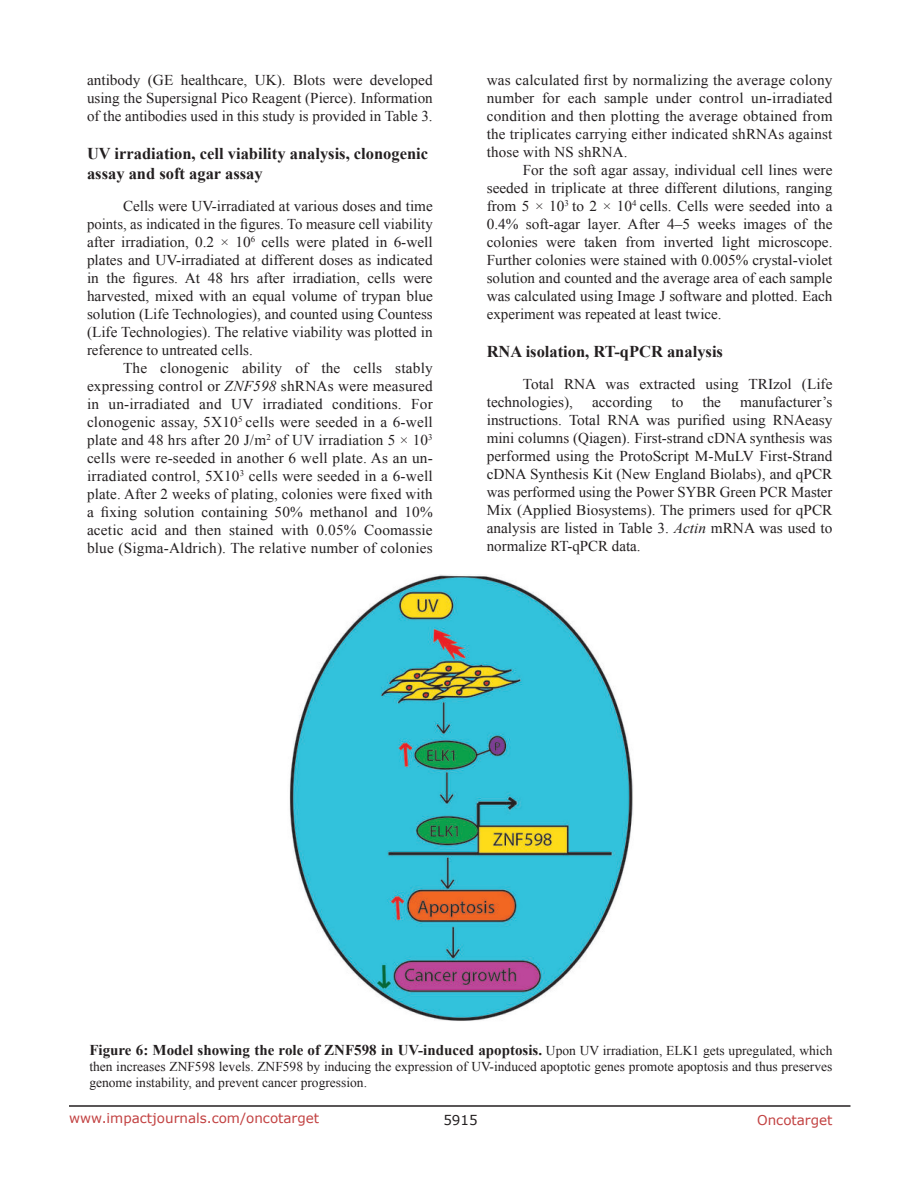
<style>
.page{position:relative;width:918px;height:1188px;background:#fff}
.page>*{position:absolute;margin:0;border:0;box-sizing:border-box;transform-origin:0 0}
.SubHeading{font:700 16.5px/19.8px "Times New Roman";color:#231f20}
.BodyText{font:15px/18px "Times New Roman";color:#231f20;text-align:justify}
.Figuretrx{font:700 15px "Times New Roman";color:#231f20}
.Figuretrx-2{font:13.5px/16.2px "Times New Roman";color:#231f20}
.t1{font:13.5px "Verdana";color:#c24141}
.t2{font:13.5px "Verdana";color:#231f20}
.s1{font-style:italic}
.s2{font-weight:400;font-size:13.5px}
</style>
<div class="page">
<hr style="left:69px;top:1105px;width:781px;height:2px;background:#231f20">
<img style="left:289px;top:574px;width:344px;height:447px">
<p class="BodyText" style="left:87px;top:71px;width:347px">antibody (GE healthcare, UK). Blots were developed using the Supersignal Pico Reagent (Pierce). Information of the antibodies used in this study is provided in Table 3.</p>
<p class="SubHeading" style="left:87px;top:143px;width:343px">UV irradiation, cell viability analysis, clonogenic assay and soft agar assay</p>
<p class="BodyText" style="left:87px;top:196px;width:347px;text-indent:36px">Cells were UV-irradiated at various doses and time points, as indicated in the figures. To measure cell viability after irradiation, 0.2 × 10<sup>6</sup> cells were plated in 6-well plates and UV-irradiated at different doses as indicated in the figures. At 48 hrs after irradiation, cells were harvested, mixed with an equal volume of trypan blue solution (Life Technologies), and counted using Countess (Life Technologies). The relative viability was plotted in reference to untreated cells.</p>
<p class="BodyText" style="left:87px;top:358px;width:347px;text-indent:36px">The clonogenic ability of the cells stably expressing control or <span class="s1">ZNF598</span> shRNAs were measured in un-irradiated and UV irradiated conditions. For clonogenic assay, 5X10<sup>5</sup> cells were seeded in a 6-well plate and 48 hrs after 20 J/m<sup>2</sup> of UV irradiation 5 × 10<sup>3 </sup>cells were re-seeded in another 6 well plate. As an un&shy;irradiated control, 5X10<sup>3</sup> cells were seeded in a 6-well plate. After 2 weeks of plating, colonies were fixed with a fixing solution containing 50% methanol and 10% acetic acid and then stained with 0.05% Coomassie blue (Sigma-Aldrich). The relative number of colonies</p>
<p class="BodyText" style="left:487px;top:71px;width:347px">was calculated first by normalizing the average colony number for each sample under control un-irradiated condition and then plotting the average obtained from the triplicates carrying either indicated shRNAs against those with NS shRNA.</p>
<p class="BodyText" style="left:487px;top:161px;width:347px;text-indent:36px">For the soft agar assay, individual cell lines were seeded in triplicate at three different dilutions, ranging from 5 × 10<sup>3</sup> to 2 × 10<sup>4</sup> cells. Cells were seeded into a 0.4% soft-agar layer. After 4–5 weeks images of the colonies were taken from inverted light microscope.<br>Further colonies were stained with 0.005% crystal-violet solution and counted and the average area of each sample was calculated using Image J software and plotted. Each experiment was repeated at least twice.</p>
<p class="SubHeading" style="left:487px;top:341px;width:238px">RNA isolation, RT-qPCR analysis</p>
<p class="BodyText" style="left:487px;top:374px;width:347px;text-indent:36px">Total RNA was extracted using TRIzol (Life technologies),</p>
<p class="BodyText" style="left:592px;top:392px;width:62px">according</p>
<p class="BodyText" style="left:671px;top:392px;width:13px">to</p>
<p class="BodyText" style="left:702px;top:392px;width:20px">the</p>
<p class="BodyText" style="left:487px;top:392px;width:347px;text-indent:253px">manufacturer’s instructions. Total RNA was purified using RNAeasy mini columns (Qiagen). First-strand cDNA synthesis was performed using the ProtoScript M-MuLV First-Strand cDNA Synthesis Kit (New England Biolabs), and qPCR was performed using the Power SYBR Green PCR Master Mix (Applied Biosystems). The primers used for qPCR analysis are listed in Table 3. <span class="s1">Actin</span> mRNA was used to normalize RT-qPCR data.</p>
<p class="Figuretrx" style="left:89px;top:1039px;width:745px">Figure 6: Model showing the role of ZNF598 in UV-induced apoptosis. <span class="s2">Upon UV irradiation, ELK1 gets upregulated, which</span></p>
<p class="Figuretrx-2" style="left:89px;top:1058px;width:745px">then increases ZNF598 levels. ZNF598 by inducing the expression of UV-induced apoptotic genes promote apoptosis and thus preserves genome instability, and prevent cancer progression.</p>
<p class="t1" style="left:69px;top:1109px;width:252px">www.impactjournals.com/oncotarget</p>
<p class="t2" style="left:443px;top:1111px;width:36px">5915</p>
<p class="t1" style="left:757px;top:1111px;width:77px">Oncotarget</p>
</div>
